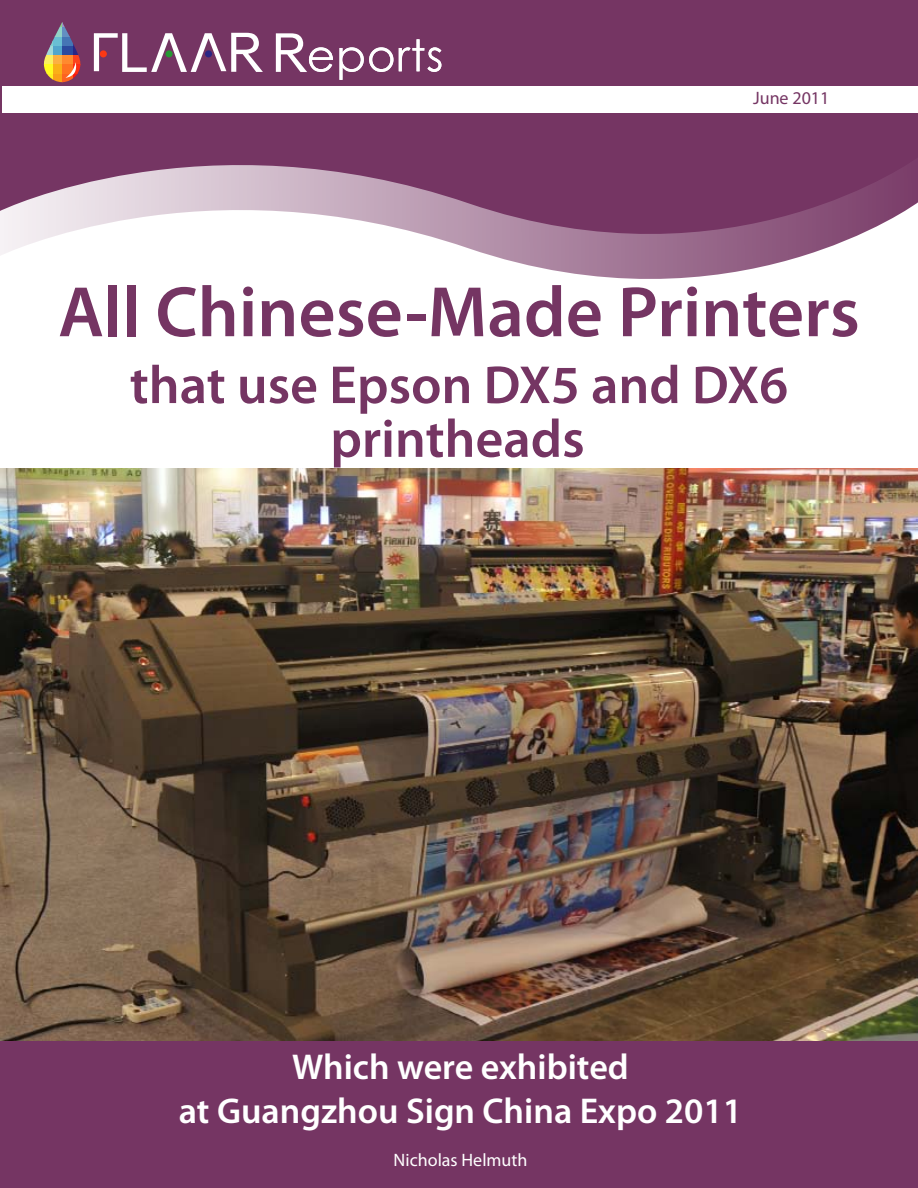
<style>
.page{position:relative;width:918px;height:1188px;background:#fff}
.page>*{position:absolute;margin:0;border:0;box-sizing:border-box;transform-origin:0 0}
.t1{font:600 72px "Myriad Pro";color:#753563}
.t2{font:600 54px "Myriad Pro";color:#753563}
.t3{font:600 36px/43.2px "Myriad Pro";color:#fff;text-align:center}
.t4{font:18px "Myriad Pro";color:#fff}
.t5{font:18px "Myriad Pro";color:#753563}
</style>
<div class="page">
<div style="left:0;top:0;width:918px;height:45px;background:#753563"></div>
<svg style="left:0;top:45px;width:918px;height:234px;fill:#753563"></svg>
<svg style="left:276px;top:33px;width:57px;height:39px"></svg>
<svg style="left:340px;top:47px;width:53px;height:33px"></svg>
<svg style="left:399px;top:39px;width:42px;height:33px"></svg>
<div style="left:52px;top:46px;width:11px;height:9px;background:#52a6cc"></div>
<div style="left:52px;top:36px;width:11px;height:10px;background:#69bfd4"></div>
<div style="left:52px;top:74px;width:11px;height:8px;background:#faa117"></div>
<div style="left:52px;top:55px;width:11px;height:9px;background:#fcb042"></div>
<div style="left:52px;top:64px;width:11px;height:10px;background:#fab017"></div>
<svg style="left:52px;top:27px;width:11px;height:9px"></svg>
<svg style="left:52px;top:22px;width:11px;height:5px"></svg>
<svg style="left:44px;top:46px;width:8px;height:9px"></svg>
<div style="left:44px;top:36px;width:8px;height:10px;background:#753563"></div>
<svg style="left:44px;top:74px;width:8px;height:8px"></svg>
<div style="left:44px;top:55px;width:8px;height:9px;background:#faf061"></div>
<div style="left:44px;top:64px;width:8px;height:10px;background:#fffc21"></div>
<div style="left:63px;top:46px;width:10px;height:9px;background:#2b4a9e"></div>
<div style="left:63px;top:36px;width:10px;height:10px;background:#4575b5"></div>
<svg style="left:63px;top:74px;width:10px;height:8px"></svg>
<div style="left:63px;top:55px;width:10px;height:9px;background:#ff8a2e"></div>
<div style="left:63px;top:64px;width:10px;height:10px;background:#ff7321"></div>
<svg style="left:63px;top:27px;width:10px;height:9px"></svg>
<div style="left:63px;top:22px;width:10px;height:5px;background:#753563"></div>
<svg style="left:73px;top:46px;width:10px;height:9px"></svg>
<div style="left:73px;top:36px;width:10px;height:10px;background:#753563"></div>
<div style="left:73px;top:74px;width:10px;height:8px;background:#753563"></div>
<svg style="left:73px;top:55px;width:10px;height:9px"></svg>
<svg style="left:77px;top:64px;width:6px;height:10px"></svg>
<svg style="left:94px;top:33px;width:169px;height:39px"></svg>
<svg style="left:66px;top:62px;width:11px;height:16px"></svg>
<div style="left:2px;top:86px;width:916px;height:27px;background:#fff"></div>
<img style="left:0;top:469px;width:918px;height:572px">
<div style="left:0;top:1041px;width:918px;height:146px;background:#753563"></div>
<div style="left:827px;top:1px;width:51px;height:48px;background:#753563"></div>
<p class="t5" style="left:753px;top:86px;width:78px">June 2011</p>
<h1 class="t1" style="left:58px;top:266px;width:803px">All Chinese-Made Printers</h1>
<h2 class="t2" style="left:130px;top:351px;width:660px">that use Epson DX5 and DX6</h2>
<h2 class="t2" style="left:330px;top:404px;width:256px">printheads</h2>
<p class="t3" style="left:179px;top:1045px;width:565px">Which were exhibited<br>at Guangzhou Sign China Expo 2011</p>
<p class="t4" style="left:394px;top:1149px;width:135px">Nicholas Helmuth</p>
</div>
